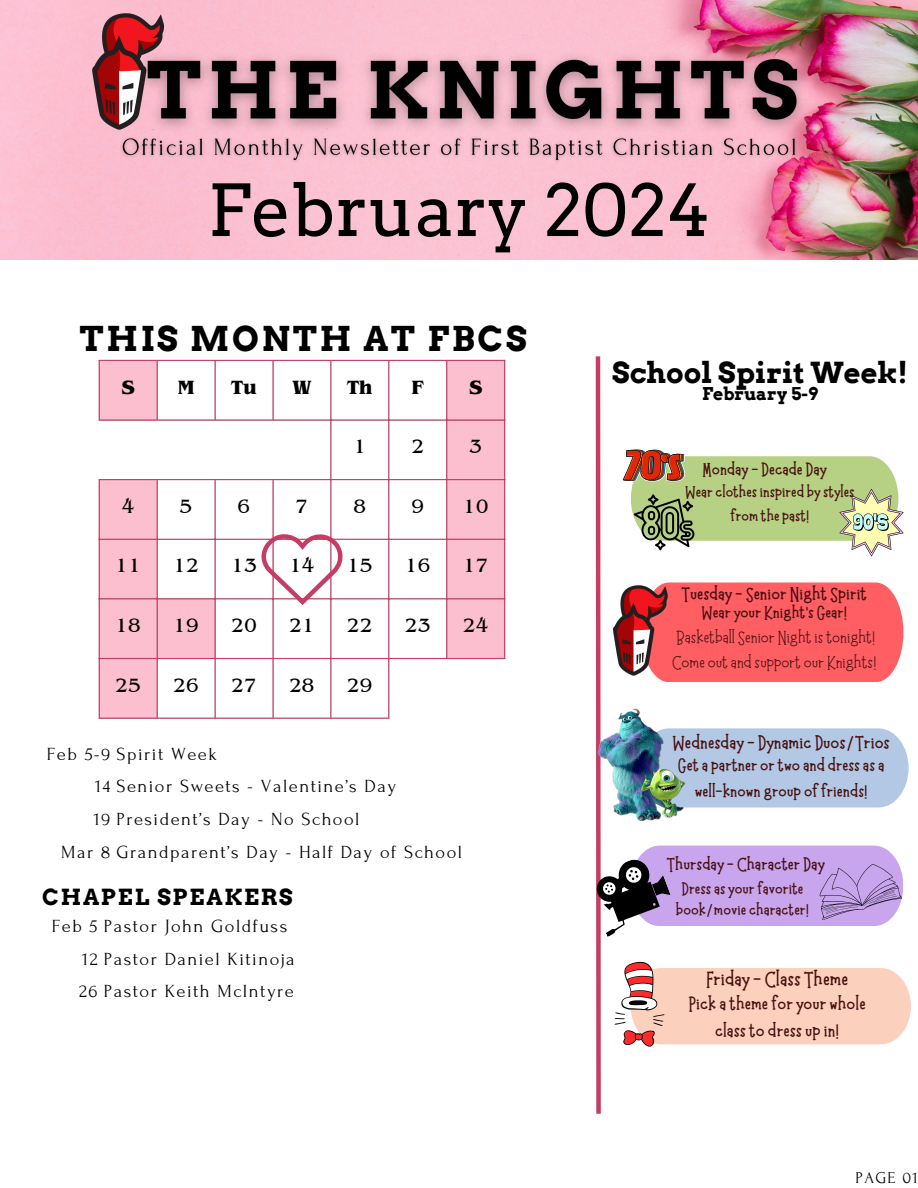
<style>
.page{position:relative;width:918px;height:1188px;background:#fff}
.page>*{position:absolute;margin:0;border:0;box-sizing:border-box;transform-origin:0 0}
.t1{font:71.25px "Arvo";color:#000}
.t2{font:700 34.2px "Arvo";letter-spacing:.08em;color:#000}
.t3{font:700 28.95px "Arvo";color:#000}
.t4{font:700 22.2px "Arvo";letter-spacing:.08em;color:#000}
.t5{font:700 21.3px "Moonlight";color:#471010}
.t6{font:20.1px "Benguiat Pro ITC";color:#000}
.t7{font:700 20.1px "Benguiat Pro ITC";color:#000}
.t8{font:700 19.95px "Moonlight";color:#471010}
.t9{font:700 19.8px/27.5px "Moonlight";color:#471010;text-align:center}
.t10{font:700 19.5px "Moonlight";color:#471010}
.t11{font:700 18.6px/25.7px "Moonlight";color:#471010;text-align:center}
.t12{font:18.45px "Forum";letter-spacing:.08em;color:#000}
.t13{font:700 18.3px "Moonlight";color:#471010}
.t14{font:18px/25px "Moonlight";color:#471010}
.t15{font:700 18px "Moonlight";color:#471010}
.t16{font:700 17.55px "Arvo";color:#000}
.t17{font:700 17.4px/21px "Moonlight";color:#471010;text-align:center}
.t18{font:700 16.95px/23.9px "Moonlight";color:#471010;text-align:center}
.t19{font:16.5px "Forum";letter-spacing:.08em;color:#000}
</style>
<div class="page">
<svg style="left:100px;top:361px;width:405px;height:357px"></svg>
<hr style="left:99px;top:361px;width:1px;height:58px;background:#c53d64">
<hr style="left:99px;top:480px;width:1px;height:238px;background:#c53d64">
<hr style="left:157px;top:361px;width:1px;height:58px;background:#c53d64">
<hr style="left:157px;top:480px;width:1px;height:238px;background:#c53d64">
<hr style="left:215px;top:361px;width:1px;height:58px;background:#c53d64">
<hr style="left:215px;top:480px;width:1px;height:238px;background:#c53d64">
<hr style="left:272px;top:361px;width:2px;height:58px;background:#c53d64">
<hr style="left:272px;top:480px;width:2px;height:238px;background:#c53d64">
<hr style="left:330px;top:361px;width:1px;height:357px;background:#c53d64">
<hr style="left:388px;top:361px;width:1px;height:357px;background:#c53d64">
<hr style="left:446px;top:361px;width:1px;height:297px;background:#c53d64">
<hr style="left:504px;top:361px;width:1px;height:297px;background:#c53d64">
<hr style="left:99px;top:360px;width:406px;height:1px;background:#c53d64">
<hr style="left:99px;top:419px;width:406px;height:2px;background:#c53d64">
<hr style="left:99px;top:479px;width:406px;height:1px;background:#c53d64">
<hr style="left:99px;top:539px;width:406px;height:1px;background:#c53d64">
<hr style="left:99px;top:598px;width:406px;height:1px;background:#c53d64">
<hr style="left:99px;top:658px;width:406px;height:1px;background:#c53d64">
<hr style="left:99px;top:718px;width:290px;height:1px;background:#c53d64">
<img style="left:0;top:0;width:918px;height:260px">
<img style="left:84px;top:9px;width:86px;height:125px">
<svg style="left:262px;top:534px;width:81px;height:71px"></svg>
<img style="left:128px;top:41px;width:689px;height:102px">
<img style="left:115px;top:132px;width:687px;height:35px">
<svg style="left:595px;top:356px;width:316px;height:758px"></svg>
<p class="t1" style="left:208px;top:168px;width:504px">February 2024</p>
<p class="t2" style="left:80px;top:319px;width:449px">THIS MONTH AT FBCS</p>
<p class="t7" style="left:122px;top:380px;width:15px">S</p>
<p class="t7" style="left:178px;top:380px;width:18px">M</p>
<h2 class="t7" style="left:231px;top:380px;width:27px">Tu</h2>
<h3 class="t7" style="left:292px;top:380px;width:20px">W</h3>
<h4 class="t7" style="left:347px;top:380px;width:27px">Th</h4>
<p class="t7" style="left:412px;top:380px;width:13px">F</p>
<p class="t7" style="left:469px;top:380px;width:15px">S</p>
<p class="t6" style="left:353px;top:439px;width:14px">1</p>
<p class="t6" style="left:411px;top:439px;width:14px">2</p>
<p class="t6" style="left:469px;top:439px;width:14px">3</p>
<p class="t6" style="left:122px;top:499px;width:14px">4</p>
<p class="t6" style="left:180px;top:499px;width:14px">5</p>
<p class="t6" style="left:238px;top:499px;width:14px">6</p>
<p class="t6" style="left:296px;top:499px;width:14px">7</p>
<p class="t6" style="left:353px;top:499px;width:14px">8</p>
<p class="t6" style="left:411px;top:499px;width:14px">9</p>
<p class="t6" style="left:463px;top:499px;width:27px">10</p>
<p class="t6" style="left:115px;top:559px;width:27px">11</p>
<p class="t6" style="left:173px;top:559px;width:27px">12</p>
<p class="t6" style="left:231px;top:559px;width:27px">13</p>
<p class="t6" style="left:289px;top:559px;width:27px">14</p>
<p class="t6" style="left:347px;top:559px;width:27px">15</p>
<p class="t6" style="left:405px;top:559px;width:27px">16</p>
<p class="t6" style="left:463px;top:559px;width:27px">17</p>
<p class="t6" style="left:115px;top:618px;width:27px">18</p>
<p class="t6" style="left:173px;top:618px;width:27px">19</p>
<p class="t6" style="left:231px;top:618px;width:27px">20</p>
<p class="t6" style="left:289px;top:618px;width:27px">21</p>
<p class="t6" style="left:347px;top:618px;width:27px">22</p>
<p class="t6" style="left:405px;top:618px;width:27px">23</p>
<p class="t6" style="left:463px;top:618px;width:27px">24</p>
<p class="t6" style="left:115px;top:678px;width:27px">25</p>
<p class="t6" style="left:173px;top:678px;width:27px">26</p>
<p class="t6" style="left:231px;top:678px;width:27px">27</p>
<p class="t6" style="left:289px;top:678px;width:27px">28</p>
<p class="t6" style="left:347px;top:678px;width:27px">29</p>
<p class="t12" style="left:47px;top:744px;width:171px">Feb 5-9 Spirit Week</p>
<p class="t12" style="left:95px;top:776px;width:303px">14 Senior Sweets - Valentine’s Day</p>
<p class="t12" style="left:94px;top:809px;width:267px">19 President’s Day - No School</p>
<p class="t12" style="left:61px;top:842px;width:402px">Mar 8 Grandparent’s Day - Half Day of School</p>
<p class="t4" style="left:42px;top:884px;width:252px">CHAPEL SPEAKERS</p>
<p class="t12" style="left:52px;top:916px;width:237px">Feb 5 Pastor John Goldfuss</p>
<p class="t12" style="left:82px;top:949px;width:214px">12 Pastor Daniel Kitinoja</p>
<p class="t12" style="left:79px;top:982px;width:216px">26 Pastor Keith McIntyre</p>
<p class="t3" style="left:612px;top:356px;width:297px">School Spirit Week!</p>
<p class="t16" style="left:702px;top:383px;width:117px">February 5-9</p>
<p class="t13" style="left:703px;top:459px;width:125px">Monday - Decade Day</p>
<p class="t18" style="left:685px;top:480px;width:171px">Wear clothes inspired by styles from the past!</p>
<p class="t10" style="left:682px;top:583px;width:187px">Tuesday - Senior Night Spirit</p>
<p class="t15" style="left:701px;top:603px;width:147px">Wear your Knight's Gear!</p>
<p class="t14" style="left:672px;top:626px;width:206px">Basketball Senior Night is tonight!<br>Come out and support our Knights!</p>
<p class="t8" style="left:673px;top:732px;width:219px">Wednesday - Dynamic Duos/Trios</p>
<p class="t11" style="left:678px;top:753px;width:208px">Get a partner or two and dress as a well-known group of friends!</p>
<h5 class="t11" style="left:667px;top:852px;width:159px">Thursday - Character Day</h5>
<p class="t17" style="left:676px;top:879px;width:135px">Dress as your favorite book/movie character!</p>
<p class="t5" style="left:706px;top:968px;width:144px">Friday - Class Theme</p>
<p class="t9" style="left:689px;top:990px;width:179px">Pick a theme for your whole class to dress up in!</p>
<p class="t19" style="left:856px;top:1169px;width:64px">PAGE 01</p>
</div>
